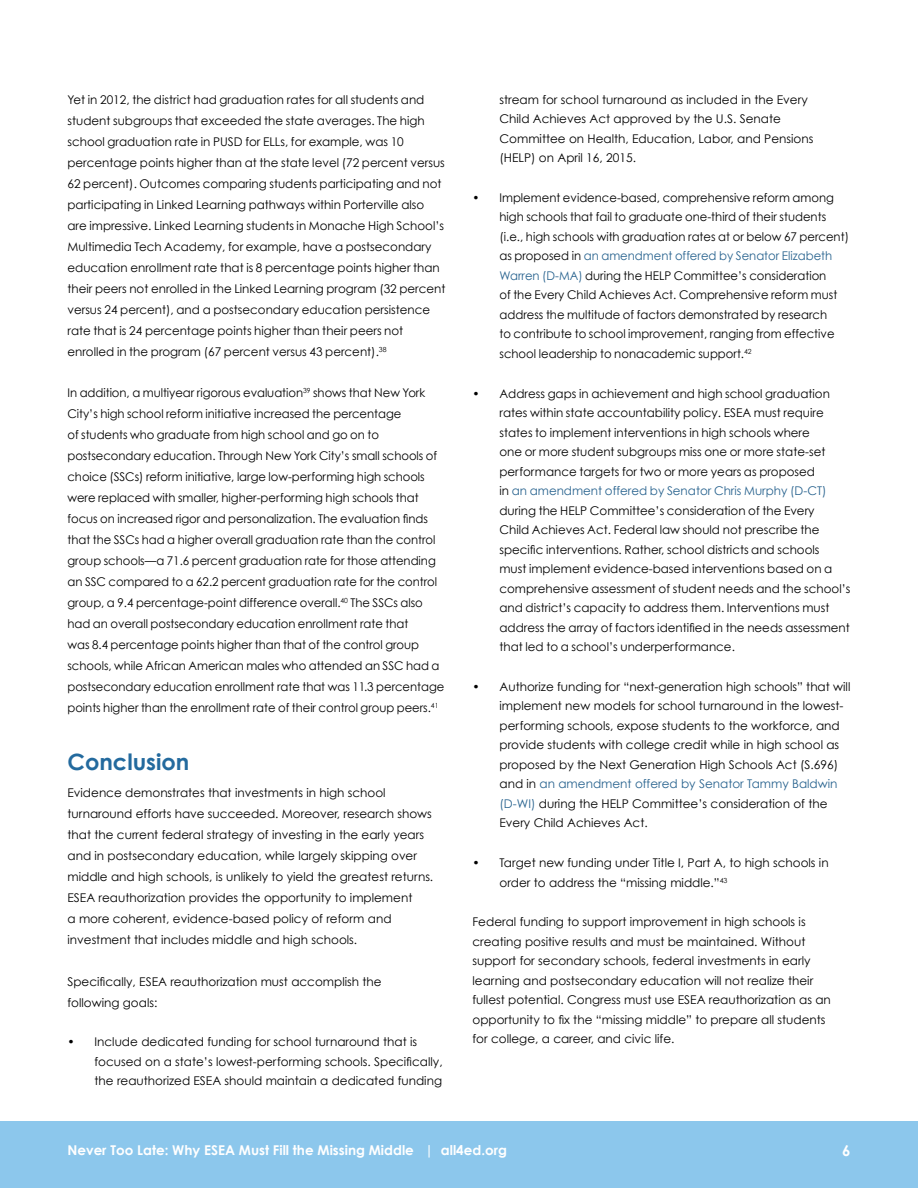
<style>
.page{position:relative;width:918px;height:1188px;background:#fff}
.page>*{position:absolute;margin:0;border:0;box-sizing:border-box;transform-origin:0 0}
.t1{font:700 22.5px "Century Gothic";color:#236a9e}
.t2{font:700 15px "Century Gothic";color:#fff}
.t3{font:700 13.5px "Century Gothic";color:#fff}
.t4{font:12px/19.5px "Century Gothic";color:#000}
.s1{color:#27628e}
</style>
<div class="page">
<div style="left:0;top:1121px;width:918px;height:67px;background:#8cc7ec"></div>
<p class="t4" style="left:68px;top:88px;width:379px;line-height:21px">Yet in 2012, the district had graduation rates for all students and student subgroups that exceeded the state averages. The high school graduation rate in PUSD for ELLs, for example, was 10 percentage points higher than at the state level (72 percent versus 62 percent). Outcomes comparing students participating and not participating in Linked Learning pathways within Porterville also are impressive. Linked Learning students in Monache High School’s Multimedia Tech Academy, for example, have a postsecondary education enrollment rate that is 8 percentage points higher than their peers not enrolled in the Linked Learning program (32 percent versus 24 percent), and a postsecondary education persistence rate that is 24 percentage points higher than their peers not enrolled in the program (67 percent versus 43 percent). <sup>38</sup></p>
<p class="t4" style="left:67px;top:382px;width:378px;line-height:21px">In addition, a multiyear rigorous evaluation<sup>39</sup> shows that New York City’s high school reform initiative increased the percentage<br>of students who graduate from high school and go on to postsecondary education. Through New York City’s small schools of choice (SSCs) reform initiative, large low-performing high schools were replaced with smaller, higher-performing high schools that focus on increased rigor and personalization. The evaluation finds that the SSCs had a higher overall graduation rate than the control group schools—a 71.6 percent graduation rate for those attending an SSC compared to a 62.2 percent graduation rate for the control group, a 9.4 percentage-point difference overall. <sup>40</sup> The SSCs also had an overall postsecondary education enrollment rate that<br>was 8.4 percentage points higher than that of the control group schools, while African American males who attended an SSC had a postsecondary education enrollment rate that was 11.3 percentage points higher than the enrollment rate of their control group peers.<sup>41</sup></p>
<h1 class="t1" style="left:68px;top:747px;width:123px">Conclusion</h1>
<p class="t4" style="left:68px;top:782px;width:366px;line-height:21px">Evidence demonstrates that investments in high school turnaround efforts have succeeded. Moreover, research shows that the current federal strategy of investing in the early years and in postsecondary education, while largely skipping over middle and high schools, is unlikely to yield the greatest returns.<br>ESEA reauthorization provides the opportunity to implement<br>a more coherent, evidence-based policy of reform and investment that includes middle and high schools.</p>
<p class="t4" style="left:68px;top:970px;width:316px;line-height:21px">Specifically, ESEA reauthorization must accomplish the following goals:</p>
<p class="t4" style="left:94px;top:1032px;width:350px;text-indent:-27px">• Include dedicated funding for school turnaround that is focused on a state’s lowest-performing schools. Specifically, the reauthorized ESEA should maintain a dedicated funding</p>
<p class="t4" style="left:500px;top:89px;width:315px">stream for school turnaround as included in the Every Child Achieves Act approved by the U.S. Senate Committee on Health, Education, Labor, and Pensions (HELP) on April 16, 2015.</p>
<p class="t4" style="left:500px;top:187px;width:351px;text-indent:-27px">• Implement evidence-based, comprehensive reform among high schools that fail to graduate one-third of their students (i.e., high schools with graduation rates at or below 67 percent) as proposed in <span class="s1">an amendment offered by Senator Elizabeth Warren (D-MA)</span> during the HELP Committee’s consideration<br>of the Every Child Achieves Act. Comprehensive reform must address the multitude of factors demonstrated by research<br>to contribute to school improvement, ranging from effective school leadership to nonacademic support.<sup>42</sup></p>
<p class="t4" style="left:500px;top:383px;width:352px;text-indent:-27px">• Address gaps in achievement and high school graduation rates within state accountability policy. ESEA must require states to implement interventions in high schools where<br>one or more student subgroups miss one or more state-set performance targets for two or more years as proposed<br>in <span class="s1">an amendment offered by Senator Chris Murphy (D-CT) </span>during the HELP Committee’s consideration of the Every<br>Child Achieves Act. Federal law should not prescribe the specific interventions. Rather, school districts and schools<br>must implement evidence-based interventions based on a comprehensive assessment of student needs and the school’s and district’s capacity to address them. Interventions must address the array of factors identified in the needs assessment that led to a school’s underperformance.</p>
<p class="t4" style="left:500px;top:676px;width:352px;text-indent:-27px">• Authorize funding for “next-generation high schools” that will implement new models for school turnaround in the lowest&shy;performing schools, expose students to the workforce, and provide students with college credit while in high school as proposed by the Next Generation High Schools Act (S. 696) and in <span class="s1">an amendment offered by Senator Tammy Baldwin (D-WI)</span> during the HELP Committee’s consideration of the Every Child Achieves Act.</p>
<p class="t4" style="left:500px;top:853px;width:331px;text-indent:-27px">• Target new funding under Title I, Part A, to high schools in order to address the “missing middle. ”<sup>43</sup></p>
<p class="t4" style="left:473px;top:912px;width:360px">Federal funding to support improvement in high schools is creating positive results and must be maintained. Without support for secondary schools, federal investments in early learning and postsecondary education will not realize their fullest potential. Congress must use ESEA reauthorization as an opportunity to fix the “missing middle” to prepare all students for college, a career, and civic life.</p>
<p class="t3" style="left:68px;top:1141px;width:441px">Never Too Late: Why ESEA Must Fill the Missing Middle | all4ed.org</p>
<p class="t2" style="left:842px;top:1141px;width:10px">6</p>
</div>
